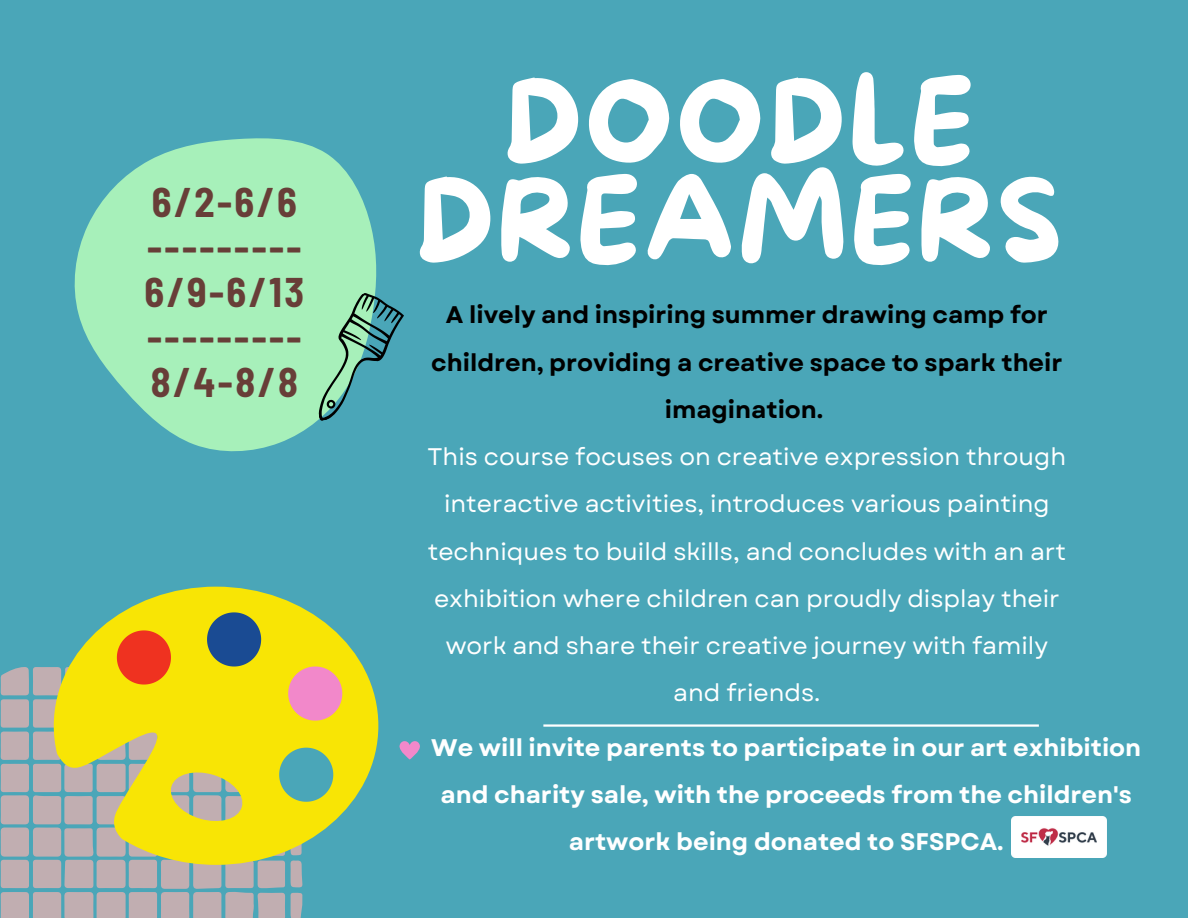
<style>
.page{position:relative;width:1188px;height:918px;background:#4aa6b8}
.page>*{position:absolute;margin:0;border:0;box-sizing:border-box;transform-origin:0 0}
.t1{font:114px/99px "More Sugar";letter-spacing:.02em;color:#fff;text-align:center}
.t2{font:700 semi-condensed 40.5px/45px "Barlow";color:#683e38}
.t3{font:24px/47.2px "Garet";color:#fff;text-align:center}
.t4{font:700 24px/47.2px "Garet";color:#fff;text-align:center}
.t5{font:700 24px/47.2px "Garet";color:#000;text-align:center}
</style>
<div class="page">
<svg style="left:399px;top:741px;width:21px;height:19px"></svg>
<img style="left:1012px;top:816px;width:94px;height:42px">
<img style="left:1022px;top:817px;width:74px;height:40px">
<hr style="left:543px;top:724px;width:496px;height:3px;background:#fff">
<svg style="left:0;top:667px;width:303px;height:251px;fill:#c1aeb1"></svg>
<svg style="left:54px;top:587px;width:324px;height:278px;fill:#f8e505"></svg>
<svg style="left:117px;top:630px;width:54px;height:55px;background:#f15a19"></svg>
<svg style="left:207px;top:612px;width:54px;height:55px;background:#4c6d72"></svg>
<svg style="left:288px;top:667px;width:54px;height:54px;background:#f39b9f"></svg>
<svg style="left:279px;top:748px;width:54px;height:54px"></svg>
<svg style="left:74px;top:138px;width:303px;height:314px;fill:#a7f0ba"></svg>
<svg style="left:295px;top:286px;width:109px;height:135px"></svg>
<p class="t2" style="left:145px;top:178px;width:161px">6/2-6/6 ---------<br>6/9-6/13 ---------<br>8/4-8/8</p>
<h1 class="t1" style="left:416px;top:78px;width:649px">DOODLE<br>DREAMERS</h1>
<p class="t5" style="left:431px;top:292px;width:633px">A lively and inspiring summer drawing camp for children, providing a creative space to spark their imagination.</p>
<h2 class="t3" style="left:428px;top:433px;width:640px">This course focuses on creative expression through interactive activities, introduces various painting techniques to build skills, and concludes with an art exhibition where children can proudly display their work and share their creative journey with family and friends.</h2>
<p class="t4" style="left:431px;top:724px;width:712px">We will invite parents to participate in our art exhibition and charity sale, with the proceeds from the children's artwork being donated to SFSPCA.</p>
</div>
